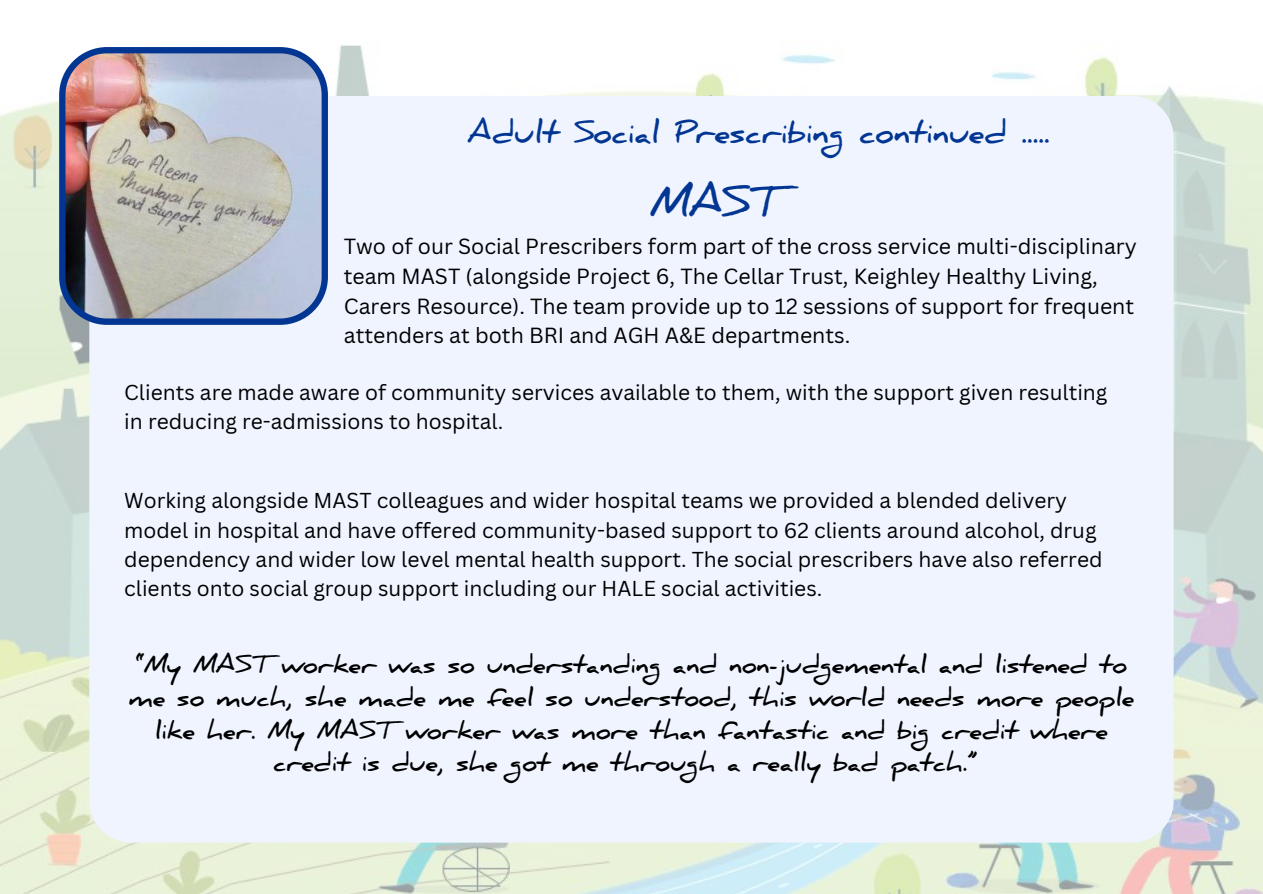
<style>
.page{position:relative;width:1263px;height:894px;background:#fff}
.page>*{position:absolute;margin:0;border:0;box-sizing:border-box;transform-origin:0 0}
.t1{font:700 42px "Daniel";color:#023692}
.t2{font:700 30px "Daniel";color:#023692}
.t3{font:700 24px/32.7px "Daniel";color:#000;text-align:center}
.t4{font:21.3px/29.7px "Canva Sans";color:#000}
.t5{font:21px/29.2px "Canva Sans";color:#000}
</style>
<div class="page">
<img style="left:0;top:45px;width:1263px;height:848px">
<div style="left:89px;top:96px;width:1084px;height:746px;background:#eff4ff"></div>
<img style="left:59px;top:47px;width:269px;height:278px">
<h2 class="t2" style="left:468px;top:115px;width:584px">Adult Social Prescribing continued .....</h2>
<h1 class="t1" style="left:650px;top:177px;width:132px">MAST</h1>
<p class="t4" style="left:344px;top:231px;width:795px">Two of our Social Prescribers form part of the cross service multi-disciplinary team MAST (alongside Project 6, The Cellar Trust, Keighley Healthy Living, Carers Resource). The team provide up to 12 sessions of support for frequent attenders at both BRI and AGH A&amp;E departments.</p>
<p class="t5" style="left:124px;top:376px;width:985px">Clients are made aware of community services available to them, with the support given resulting in reducing re-admissions to hospital.</p>
<p class="t5" style="left:124px;top:485px;width:980px">Working alongside MAST colleagues and wider hospital teams we provided a blended delivery model in hospital and have offered community-based support to 62 clients around alcohol, drug dependency and wider low level mental health support. The social prescribers have also referred clients onto social group support including our HALE social activities.</p>
<p class="t3" style="left:129px;top:648px;width:1007px">“My MAST worker was so understanding and non-judgemental and listened to me so much, she made me feel so understood, this world needs more people like her. My MAST worker was more than fantastic and big credit where credit is due, she got me through a really bad patch.”</p>
</div>
